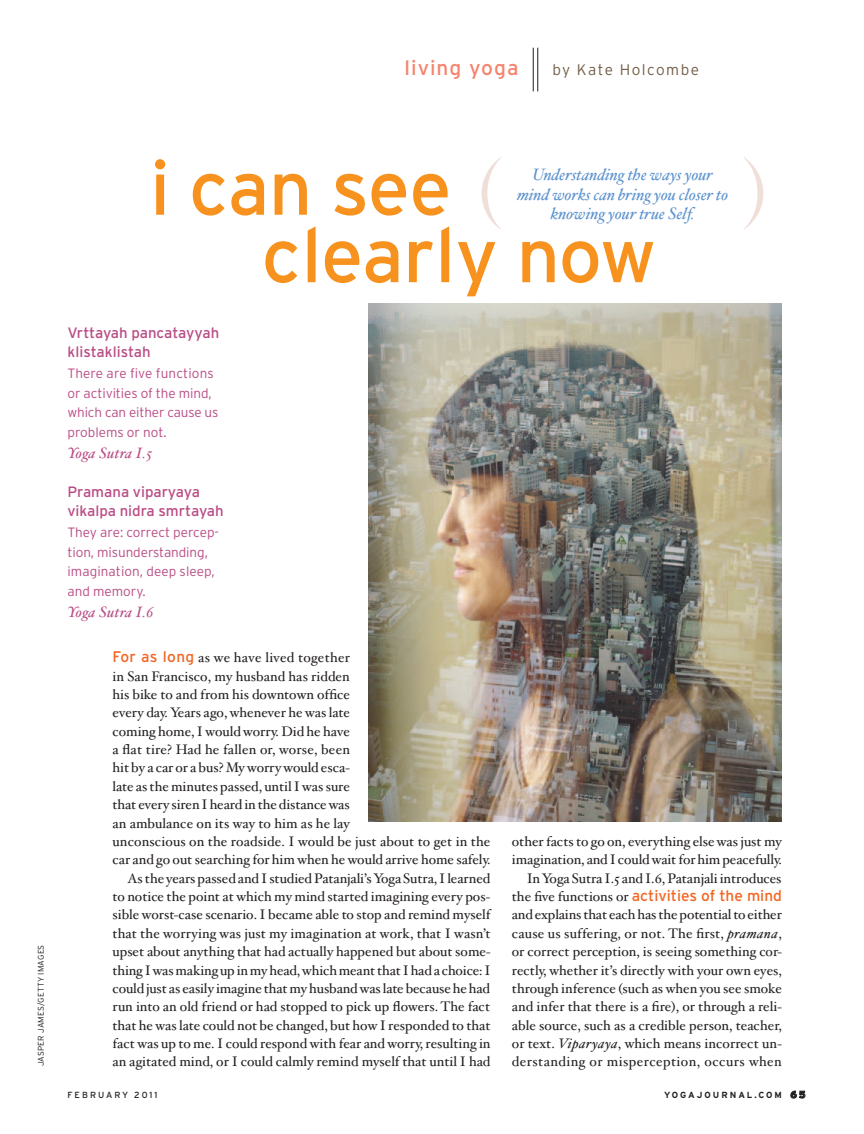
<style>
.page{position:relative;width:864px;height:1134px;background:#fff}
.page>*{position:absolute;margin:0;border:0;box-sizing:border-box;transform-origin:0 0}
.t1{font:76.5px/67.5px "Interstate";letter-spacing:-.015em;color:#f7921e}
.t2{font:72.6px "Hoefler Titling HTF Lt Roman";color:#efdfd8}
.t3{font:20.85px "Interstate";letter-spacing:.05em;color:#f5846e}
.t4{font:italic 16.5px/19.5px "Hoefler Text";color:#5e93ce;text-align:center}
.t5{font:15.3px "Interstate";color:#f26522}
.t6{font:300 15.3px "Interstate";letter-spacing:.1em;color:#715d46}
.t7{font:15px/19.5px "Interstate";color:#b94c85}
.t8{font:italic 15px "Hoefler Text";letter-spacing:.015em;color:#b94c85}
.t9{font:13.8px/18.3px "Hoefler Text";color:#231f20;text-align:right}
.t10{font:13.8px "Hoefler Text";letter-spacing:.02em;color:#231f20}
.t11{font:300 13.5px/19.5px "Interstate";letter-spacing:-.005em;color:#b94c85}
.t12{font:700 8.85px "Interstate";letter-spacing:.225em;color:#231f20}
.t13{font:8.85px "Interstate";letter-spacing:.225em;color:#231f20}
.t14{font:300 8.25px "Interstate";letter-spacing:.015em;color:#231f20}
.s1{font-family:"Hoefler Text Italic Small Caps";font-style:normal}
.s2{font-family:"Interstate";font-size:15.3px;color:#f26522}
.s3{font-family:"Hoefler Text";font-size:13.8px;color:#231f20}
.s4{font-style:italic}
.s5{font-size:9.75px}
</style>
<div class="page">
<img style="left:368px;top:303px;width:414px;height:518px">
<hr style="left:533px;top:48px;width:1px;height:43px;background:#231f20">
<hr style="left:537px;top:48px;width:1px;height:43px;background:#231f20">
<svg style="left:791px;top:1091px;width:14px;height:7px"></svg>
<h3 class="t3" style="left:405px;top:56px;width:116px">living yoga</h3>
<p class="t6" style="left:552px;top:61px;width:148px">by Kate Holcombe</p>
<p class="t14" style="left:36px;top:1066px;width:123px;rotate:-90deg">jasper james/getty images</p>
<h2 class="t2" style="left:475px;top:139px;width:27px">(</h2>
<h2 class="t2" style="left:745px;top:139px;width:27px">)</h2>
<h1 class="t1" style="left:262px;top:153px;width:396px;text-indent:-112px">i can see clearly now</h1>
<p class="t4" style="left:517px;top:165px;width:213px">Understanding the ways your mind works can bring you closer to knowing your true Self.</p>
<p class="t7" style="left:68px;top:322px;width:153px">Vrttayah pancatayyah klistaklistah</p>
<p class="t11" style="left:68px;top:364px;width:152px">There are five functions or activities of the mind, which can either cause us problems or not.</p>
<p class="t8" style="left:68px;top:444px;width:87px">Yoga Sutra <span class="s1">I.5</span></p>
<p class="t7" style="left:68px;top:481px;width:158px">Pramana viparyaya vikalpa nidra smrtayah</p>
<p class="t11" style="left:68px;top:523px;width:153px">They are: correct percep&shy;tion, misunderstanding, imagination, deep sleep, and memory.</p>
<p class="t8" style="left:68px;top:603px;width:88px">Yoga Sutra <span class="s1">I.6</span></p>
<p class="t10" style="left:112px;top:649px;width:239px"><span class="s2">For as long</span> as we have lived together</p>
<p class="t9" style="left:113px;top:667px;width:239px">in San Francisco, my husband has ridden</p>
<p class="t9" style="left:113px;top:686px;width:239px">his bike to and from his downtown office</p>
<p class="t9" style="left:113px;top:704px;width:239px">every day. Years ago, whenever he was late</p>
<p class="t9" style="left:113px;top:722px;width:239px">coming home, I would worry. Did he have</p>
<p class="t9" style="left:113px;top:741px;width:239px">a flat tire? Had he fallen or, worse, been</p>
<p class="t9" style="left:113px;top:759px;width:239px">hit by a car or a bus? My worry would esca-</p>
<p class="t9" style="left:113px;top:778px;width:239px">late as the minutes passed, until I was sure</p>
<p class="t9" style="left:113px;top:796px;width:239px">that every siren I heard in the distance was</p>
<p class="t9" style="left:113px;top:814px;width:239px">an ambulance on its way to him as he lay</p>
<p class="t9" style="left:113px;top:833px;width:379px">unconscious on the roadside. I would be just about to get in the</p>
<p class="t9" style="left:113px;top:851px;width:380px">car and go out searching for him when he would arrive home safely.</p>
<p class="t9" style="left:128px;top:869px;width:364px">As the years passed and I studied Patanjali’s Yoga Sutra, I learned</p>
<p class="t9" style="left:113px;top:888px;width:379px">to notice the point at which my mind started imagining every pos-</p>
<p class="t9" style="left:113px;top:906px;width:379px">sible worst-case scenario. I became able to stop and remind myself</p>
<p class="t9" style="left:113px;top:924px;width:380px">that the worrying was just my imagination at work, that I wasn’t</p>
<p class="t9" style="left:113px;top:943px;width:380px">upset about anything that had actually happened but about some-</p>
<p class="t9" style="left:113px;top:961px;width:380px">thing I was making up in my head, which meant that I had a choice: I</p>
<p class="t9" style="left:113px;top:980px;width:379px">could just as easily imagine that my husband was late because he had</p>
<p class="t9" style="left:113px;top:998px;width:379px">run into an old friend or had stopped to pick up flowers. The fact</p>
<p class="t9" style="left:113px;top:1016px;width:380px">that he was late could not be changed, but how I responded to that</p>
<p class="t9" style="left:113px;top:1035px;width:380px">fact was up to me. I could respond with fear and worry, resulting in</p>
<p class="t9" style="left:113px;top:1053px;width:379px">an agitated mind, or I could calmly remind myself that until I had</p>
<p class="t9" style="left:512px;top:833px;width:272px">other facts to go on, everything else was just my imagination, and I could wait for him peacefully.<br>In Yoga Sutra I.5 and I.6, Patanjali introduces</p>
<p class="t5" style="left:512px;top:887px;width:271px"><span class="s3">the five functions or</span> activities of the mind</p>
<p class="t9" style="left:512px;top:906px;width:272px;text-align:left">and explains that each has the potential to either cause us suffering, or not. The first, <span class="s4">pramana</span>, or correct perception, is seeing something cor&shy;rectly, whether it’s directly with your own eyes, through inference (such as when you see smoke and infer that there is a fire), or through a reli&shy;able source, such as a credible person, teacher, or text. <span class="s4">Viparyaya</span>, which means incorrect un-- derstanding or misperception, occurs when</p>
<p class="t13" style="left:68px;top:1090px;width:92px">f ebruary 2011</p>
<p class="t12" style="left:664px;top:1090px;width:143px">YOGAJOURNAL.COM <span class="s5">65</span></p>
</div>
